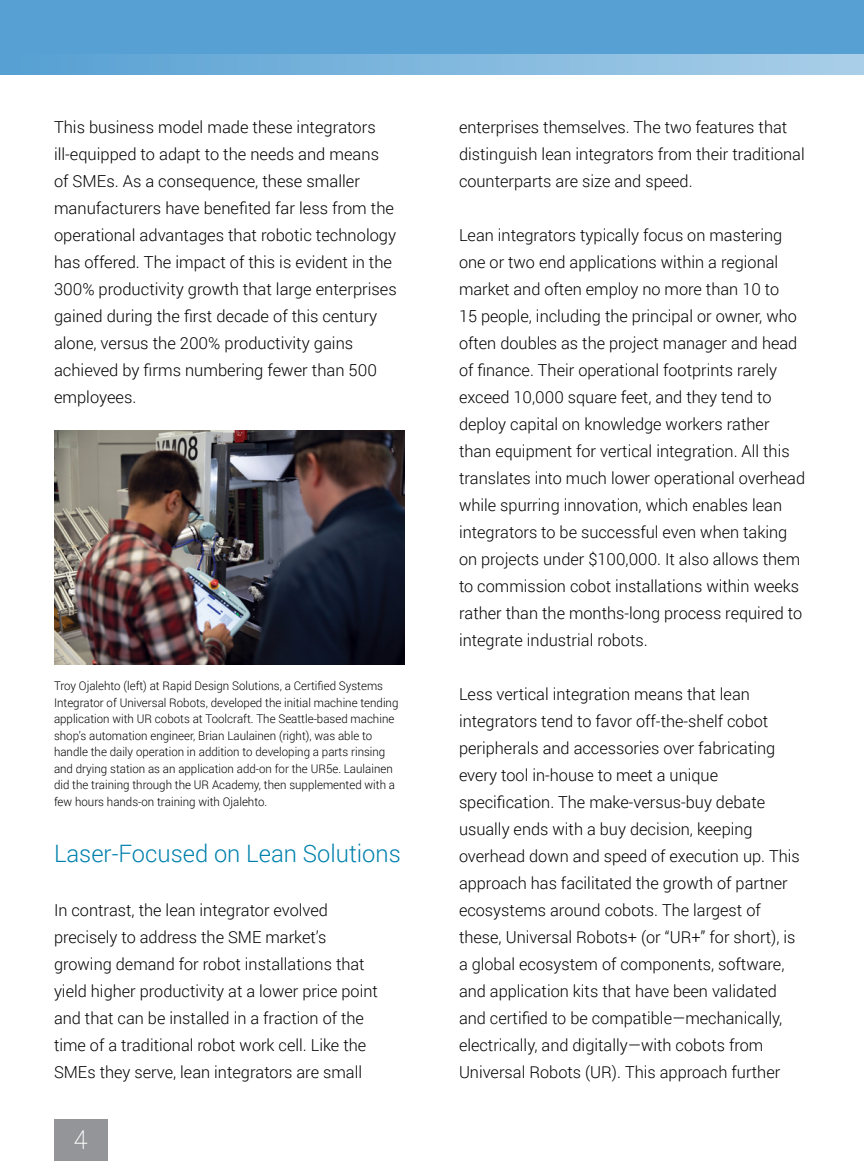
<style>
.page{position:relative;width:864px;height:1161px;background:#fff}
.page>*{position:absolute;margin:0;border:0;box-sizing:border-box;transform-origin:0 0}
.t1{font:300 24px "Roboto";color:#0081ad}
.t2{font:300 24px "Cooper Hewitt";color:#fff}
.t3{font:300 16.5px/27px "Roboto";color:#000}
.t4{font:300 12px/16.5px "Roboto";color:#000;scale:.96 1}
</style>
<div class="page">
<div style="left:54px;top:1119px;width:54px;height:42px;background:#939598"></div>
<div style="left:0;top:0;width:864px;height:54px;background:#56a0d3"></div>
<svg style="left:0;top:54px;width:864px;height:21px;background:#7fb6dd"></svg>
<img style="left:54px;top:430px;width:351px;height:234px">
<p class="t3" style="left:54px;top:113px;width:344px">This business model made these integrators ill-equipped to adapt to the needs and means of SMEs. As a consequence, these smaller manufacturers have benefited far less from the operational advantages that robotic technology has offered. The impact of this is evident in the 300% productivity growth that large enterprises gained during the first decade of this century alone, versus the 200% productivity gains achieved by firms numbering fewer than 500 employees.</p>
<p class="t4" style="left:54px;top:677px;width:360px">Troy Ojalehto (left) at Rapid Design Solutions, a Certified Systems Integrator of Universal Robots, developed the initial machine tending application with UR cobots at Toolcraft. The Seattle-based machine shop’s automation engineer, Brian Laulainen (right), was able to handle the daily operation in addition to developing a parts rinsing and drying station as an application add-on for the UR5e. Laulainen did the training through the UR Academy, then supplemented with a few hours hands-on training with Ojalehto.</p>
<h1 class="t1" style="left:54px;top:837px;width:348px">Laser-Focused on Lean Solutions</h1>
<p class="t3" style="left:54px;top:896px;width:325px">In contrast, the lean integrator evolved precisely to address the SME market’s growing demand for robot installations that yield higher productivity at a lower price point and that can be installed in a fraction of the time of a traditional robot work cell. Like the SMEs they serve, lean integrators are small</p>
<h1 class="t2" style="left:74px;top:1126px;width:16px">4</h1>
<p class="t3" style="left:459px;top:113px;width:347px">enterprises themselves. The two features that distinguish lean integrators from their traditional counterparts are size and speed.</p>
<p class="t3" style="left:459px;top:221px;width:348px">Lean integrators typically focus on mastering one or two end applications within a regional market and often employ no more than 10 to<br>15 people, including the principal or owner, who often doubles as the project manager and head of finance. Their operational footprints rarely exceed 10,000 square feet, and they tend to deploy capital on knowledge workers rather than equipment for vertical integration. All this translates into much lower operational overhead while spurring innovation, which enables lean integrators to be successful even when taking on projects under $100,000. It also allows them to commission cobot installations within weeks rather than the months-long process required to integrate industrial robots.</p>
<p class="t3" style="left:459px;top:680px;width:342px">Less vertical integration means that lean integrators tend to favor off-the-shelf cobot peripherals and accessories over fabricating every tool in-house to meet a unique specification. The make-versus-buy debate usually ends with a buy decision, keeping overhead down and speed of execution up. This approach has facilitated the growth of partner ecosystems around cobots. The largest of these, Universal Robots+ (or “UR+” for short), is a global ecosystem of components, software, and application kits that have been validated and certified to be compatible—mechanically, electrically, and digitally—with cobots from Universal Robots (UR). This approach further</p>
</div>
